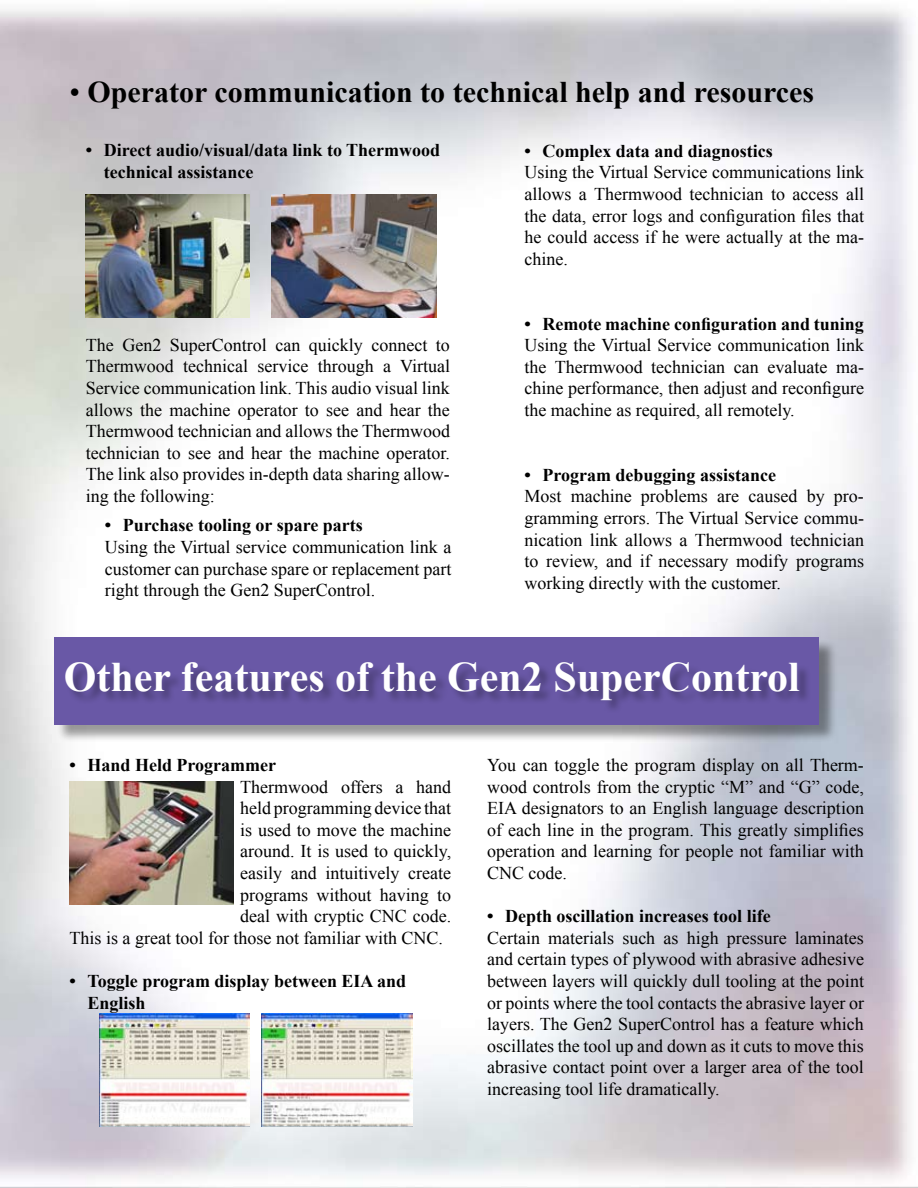
<style>
.page{position:relative;width:918px;height:1188px;background:#fff}
.page>*{position:absolute;margin:0;border:0;box-sizing:border-box;transform-origin:0 0}
.t1{font:700 42px "Times New Roman";color:#fff}
.t2{font:700 30px "Times New Roman";color:#000}
.t3{font:18px/21.6px "Times New Roman";color:#000;text-align:justify}
.t4{font:700 18px/21.6px "Times New Roman";color:#000}
.s1{font-weight:400}
</style>
<div class="page">
<img style="left:0;top:8px;width:918px;height:1180px">
<img style="left:86px;top:195px;width:163px;height:122px">
<img style="left:272px;top:195px;width:164px;height:122px">
<div style="left:56px;top:639px;width:782px;height:104px;background:#000;opacity:.4"></div>
<div style="left:54px;top:637px;width:765px;height:87px;background:#6958a6"></div>
<div style="left:66px;top:663px;width:746px;height:50px;background:#000;opacity:.3"></div>
<img style="left:70px;top:782px;width:164px;height:122px">
<img style="left:99px;top:1013px;width:151px;height:114px">
<img style="left:262px;top:1014px;width:150px;height:113px">
<h2 class="t2" style="left:70px;top:72px;width:746px"><span class="s1">•</span> Operator communication to technical help and resources</h2>
<p class="t4" style="left:104px;top:139px;width:338px;text-indent:-18px">• Direct audio/visual/data link to Thermwood technical assistance</p>
<p class="t4" style="left:524px;top:140px;width:250px">• Complex data and diagnostics</p>
<p class="t3" style="left:524px;top:161px;width:341px">Using the Virtual Service communications link allows a Thermwood technician to access all the data, error logs and configuration files that he could access if he were actually at the ma&shy;chine.</p>
<p class="t3" style="left:86px;top:334px;width:366px">The Gen2 SuperControl can quickly connect to Thermwood technical service through a Virtual Service communication link. This audio visual link allows the machine operator to see and hear the Thermwood technician and allows the Thermwood technician to see and hear the machine operator.<br>The link also provides in-depth data sharing allow&shy;ing the following:</p>
<p class="t4" style="left:105px;top:514px;width:259px">• Purchase tooling or spare parts</p>
<p class="t3" style="left:105px;top:536px;width:348px">Using the Virtual service communication link a customer can purchase spare or replacement part right through the Gen2 SuperControl.</p>
<p class="t4" style="left:524px;top:312px;width:341px">• Remote machine configuration and tuning</p>
<p class="t3" style="left:524px;top:334px;width:341px">Using the Virtual Service communication link the Thermwood technician can evaluate ma&shy;chine performance, then adjust and reconfigure the machine as required, all remotely.</p>
<p class="t4" style="left:524px;top:464px;width:253px">• Program debugging assistance</p>
<p class="t3" style="left:524px;top:485px;width:341px">Most machine problems are caused by pro&shy;gramming errors. The Virtual Service commu&shy;nication link allows a Thermwood technician to review, and if necessary modify programs working directly with the customer.</p>
<h1 class="t1" style="left:64px;top:648px;width:738px">Other features of the Gen2 SuperControl</h1>
<p class="t4" style="left:70px;top:754px;width:208px">• Hand Held Programmer</p>
<p class="t3" style="left:240px;top:775px;width:212px">Thermwood offers a hand</p>
<p class="t3" style="left:240px;top:797px;width:212px">held programming device that</p>
<p class="t3" style="left:240px;top:819px;width:212px">is used to move the machine</p>
<p class="t3" style="left:240px;top:840px;width:212px">around. It is used to quickly,</p>
<p class="t3" style="left:240px;top:862px;width:212px">easily and intuitively create</p>
<p class="t3" style="left:240px;top:883px;width:212px">programs without having to</p>
<p class="t3" style="left:240px;top:905px;width:212px">deal with cryptic CNC code.</p>
<p class="t3" style="left:70px;top:927px;width:375px">This is a great tool for those not familiar with CNC.</p>
<p class="t4" style="left:88px;top:970px;width:320px;text-indent:-18px">• Toggle program display between EIA and<br>English</p>
<p class="t3" style="left:487px;top:754px;width:378px">You can toggle the program display on all Therm&shy;wood controls from the cryptic “M” and “G” code, EIA designators to an English language description of each line in the program. This greatly simplifies operation and learning for people not familiar with CNC code.</p>
<p class="t4" style="left:487px;top:905px;width:285px">• Depth oscillation increases tool life</p>
<p class="t3" style="left:487px;top:927px;width:378px">Certain materials such as high pressure laminates and certain types of plywood with abrasive adhesive between layers will quickly dull tooling at the point or points where the tool contacts the abrasive layer or layers. The Gen2 SuperControl has a feature which oscillates the tool up and down as it cuts to move this abrasive contact point over a larger area of the tool increasing tool life dramatically.</p>
</div>
